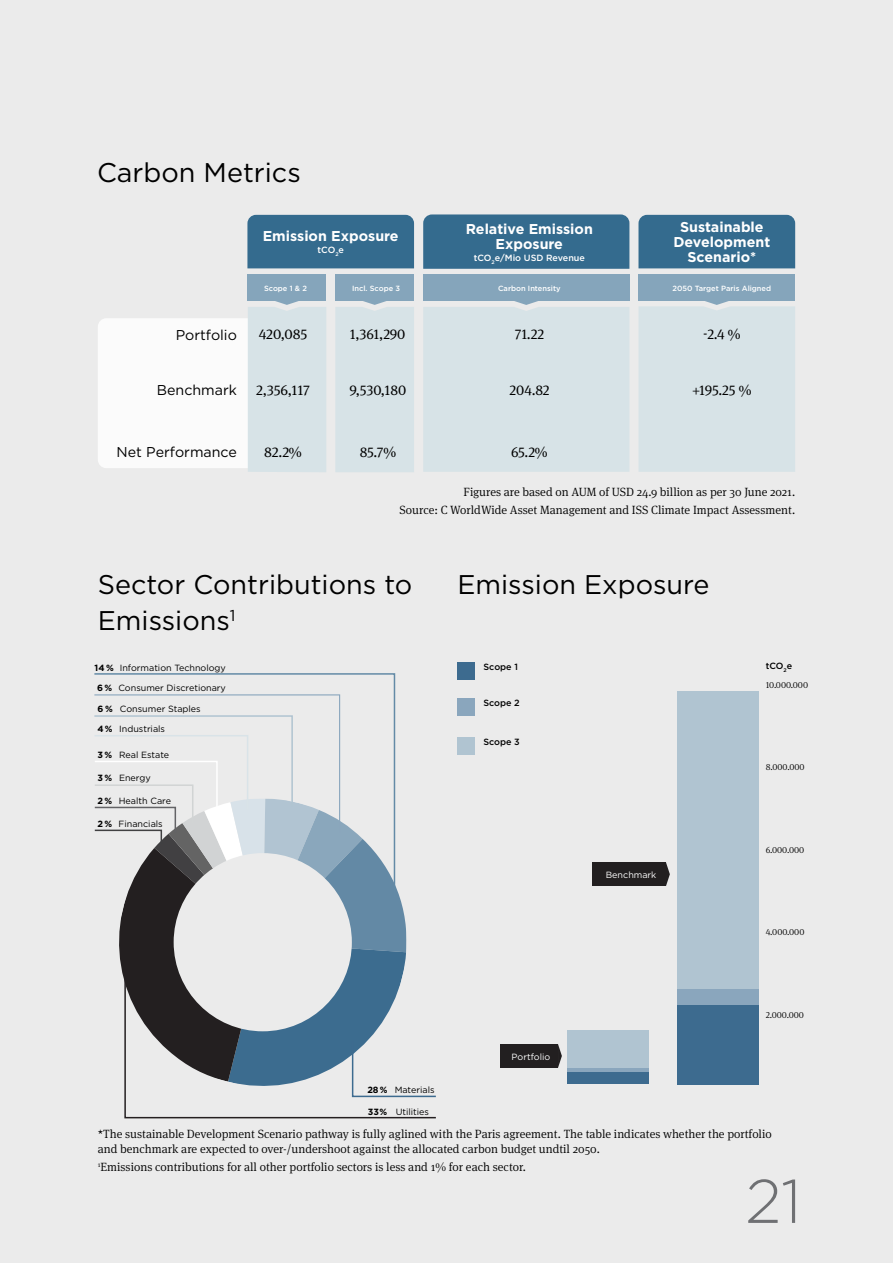
<style>
.page{position:relative;width:893px;height:1263px;background:#ebebeb}
.page>*{position:absolute;margin:0;border:0;box-sizing:border-box;transform-origin:0 0}
.t1{font:300 61.5px "Gotham";color:#797a7d}
.t2{font:27px/36px "Gotham";color:#000}
.t3{font:14.25px "Meta Serif Pro";color:#000}
.t4{font:700 14.25px/15px "Gotham";color:#fff;text-align:center}
.t5{font:14.25px "Gotham";color:#000}
.t6{font:300 12px/14.4px "Meta Serif Pro";color:#000}
.t7{font:9px "Gotham";color:#000}
.t8{font:300 9px "Meta Serif Pro";color:#000}
.t9{font:500 9px "Gotham";color:#fff}
.t10{font:500 9px "Gotham";color:#000}
.t11{font:9px "Gotham";color:#fff}
.t12{font:500 7.5px "Gotham";color:#fff}
.s1{font-weight:700}
</style>
<div class="page">
<svg style="left:124px;top:1098px;width:312px;height:21px"></svg>
<svg style="left:94px;top:673px;width:302px;height:21px"></svg>
<svg style="left:94px;top:694px;width:342px;height:404px"></svg>
<div style="left:98px;top:318px;width:164px;height:150px;background:#fff;border-radius:9px"></div>
<div style="left:457px;top:663px;width:17px;height:17px;background:#3d6b8f"></div>
<div style="left:457px;top:698px;width:17px;height:17px;background:#8aa6bd"></div>
<div style="left:457px;top:738px;width:17px;height:17px;background:#b0c4d1"></div>
<div style="left:335px;top:275px;width:79px;height:26px;background:#85a5bb"></div>
<div style="left:247px;top:275px;width:79px;height:26px;background:#85a5bb"></div>
<div style="left:500px;top:1044px;width:58px;height:24px;background:#221f20"></div>
<svg style="left:558px;top:1044px;width:4px;height:24px"></svg>
<div style="left:593px;top:862px;width:73px;height:24px;background:#221f20"></div>
<svg style="left:666px;top:862px;width:4px;height:24px"></svg>
<div style="left:568px;top:1030px;width:81px;height:38px;background:#b0c4d1"></div>
<div style="left:677px;top:692px;width:81px;height:297px;background:#b0c4d1"></div>
<hr style="left:568px;top:1068px;width:81px;height:4px;background:#8aa6bd">
<div style="left:677px;top:989px;width:81px;height:16px;background:#8aa6bd"></div>
<div style="left:568px;top:1072px;width:81px;height:12px;background:#3d6b8f"></div>
<div style="left:677px;top:1005px;width:81px;height:79px;background:#3d6b8f"></div>
<div style="left:174px;top:853px;width:178px;height:178px;background:#ebebeb;border-radius:50%"></div>
<div style="left:638px;top:215px;width:157px;height:53px;background:#346b8e"></div>
<div style="left:423px;top:214px;width:206px;height:55px;background:#346b8e"></div>
<div style="left:247px;top:215px;width:167px;height:53px;background:#346b8e"></div>
<div style="left:335px;top:301px;width:79px;height:171px;background:#d7e3e7"></div>
<div style="left:248px;top:301px;width:78px;height:171px;background:#d7e3e7"></div>
<div style="left:423px;top:301px;width:206px;height:171px;background:#d7e3e7"></div>
<div style="left:423px;top:275px;width:206px;height:26px;background:#85a5bb"></div>
<div style="left:639px;top:301px;width:156px;height:171px;background:#d7e3e7"></div>
<div style="left:638px;top:275px;width:157px;height:26px;background:#85a5bb"></div>
<h2 class="t2" style="left:97px;top:154px;width:205px">Carbon Metrics</h2>
<p class="t5" style="left:176px;top:325px;width:63px">Portfolio</p>
<p class="t4" style="left:263px;top:228px;width:137px">Emission Exposure</p>
<p class="t9" style="left:317px;top:244px;width:28px">tCO<sub>2</sub>e</p>
<p class="t12" style="left:264px;top:283px;width:44px">Scope 1 &amp; 2</p>
<p class="t12" style="left:352px;top:283px;width:50px">Incl. Scope 3</p>
<p class="t3" style="left:350px;top:324px;width:57px">1,361,290</p>
<p class="t3" style="left:259px;top:324px;width:50px">420,085</p>
<p class="t4" style="left:466px;top:221px;width:129px">Relative Emission<br>Exposure</p>
<p class="t9" style="left:474px;top:252px;width:113px">tCO<sub>2</sub>e/Mio USD Revenue</p>
<p class="t12" style="left:498px;top:283px;width:64px">Carbon Intensity</p>
<p class="t3" style="left:515px;top:324px;width:30px">71.22</p>
<p class="t4" style="left:673px;top:219px;width:98px">Sustainable<br>Development<br>Scenario*</p>
<p class="t12" style="left:672px;top:283px;width:100px">2050 Target Paris Aligned</p>
<p class="t3" style="left:703px;top:324px;width:39px">-2.4 %</p>
<p class="t5" style="left:157px;top:381px;width:82px">Benchmark</p>
<p class="t3" style="left:256px;top:379px;width:55px">2,356,117</p>
<p class="t3" style="left:350px;top:379px;width:58px">9,530,180</p>
<p class="t3" style="left:509px;top:380px;width:41px">204.82</p>
<p class="t3" style="left:692px;top:380px;width:61px">+195.25 %</p>
<p class="t5" style="left:117px;top:443px;width:122px">Net Performance</p>
<p class="t3" style="left:264px;top:441px;width:39px">82.2%</p>
<p class="t3" style="left:360px;top:441px;width:38px">85.7%</p>
<p class="t3" style="left:511px;top:441px;width:38px">65.2%</p>
<p class="t6" style="left:464px;top:484px;width:333px">Figures are based on AUM of USD 24.9 billion as per 30 June 2021.</p>
<p class="t6" style="left:400px;top:502px;width:397px">Source: C WorldWide Asset Management and ISS Climate Impact Assessment.</p>
<h2 class="t2" style="left:98px;top:565px;width:316px">Sector Contributions to<br>Emissions<sup>1</sup></h2>
<h2 class="t2" style="left:457px;top:565px;width:254px">Emission Exposure</h2>
<p class="t7" style="left:95px;top:662px;width:133px"><span class="s1">14 %</span> Information Technology</p>
<p class="t10" style="left:483px;top:661px;width:36px">Scope 1</p>
<p class="t10" style="left:483px;top:696px;width:38px">Scope 2</p>
<p class="t10" style="left:483px;top:736px;width:38px">Scope 3</p>
<p class="t7" style="left:97px;top:682px;width:130px"><span class="s1">6 %</span> Consumer Discretionary</p>
<p class="t7" style="left:98px;top:703px;width:105px"><span class="s1">6 %</span> Consumer Staples</p>
<p class="t7" style="left:98px;top:723px;width:69px"><span class="s1">4%</span> Industrials</p>
<p class="t7" style="left:98px;top:749px;width:73px"><span class="s1">3 %</span> Real Estate</p>
<p class="t7" style="left:98px;top:771px;width:55px"><span class="s1">3 %</span> Energy</p>
<p class="t7" style="left:97px;top:795px;width:75px"><span class="s1">2 %</span> Health Care</p>
<p class="t7" style="left:97px;top:818px;width:67px"><span class="s1">2 %</span> Financials</p>
<p class="t11" style="left:606px;top:869px;width:52px">Benchmark</p>
<p class="t7" style="left:367px;top:1084px;width:69px"><span class="s1">28 %</span> Materials</p>
<p class="t7" style="left:368px;top:1106px;width:63px"><span class="s1">33%</span> Utilities</p>
<p class="t11" style="left:512px;top:1051px;width:40px">Portfolio</p>
<p class="t10" style="left:766px;top:660px;width:28px">tCO<sub>2</sub>e</p>
<p class="t8" style="left:766px;top:679px;width:44px">10.000.000</p>
<p class="t8" style="left:766px;top:761px;width:40px">8.000.000</p>
<p class="t8" style="left:766px;top:843px;width:40px">6.000.000</p>
<p class="t8" style="left:766px;top:925px;width:40px">4.000.000</p>
<p class="t8" style="left:766px;top:1008px;width:40px">2.000.000</p>
<p class="t6" style="left:98px;top:1126px;width:675px">*The sustainable Development Scenario pathway is fully aglined with the Paris agreement. The table indicates whether the portfolio and benchmark are expected to over-/undershoot against the allocated carbon budget undtil 2050.</p>
<p class="t6" style="left:98px;top:1159px;width:430px"><sup>1</sup>Emissions contributions for all other portfolio sectors is less and 1% for each sector.</p>
<h1 class="t1" style="left:745px;top:1162px;width:58px">21</h1>
</div>
